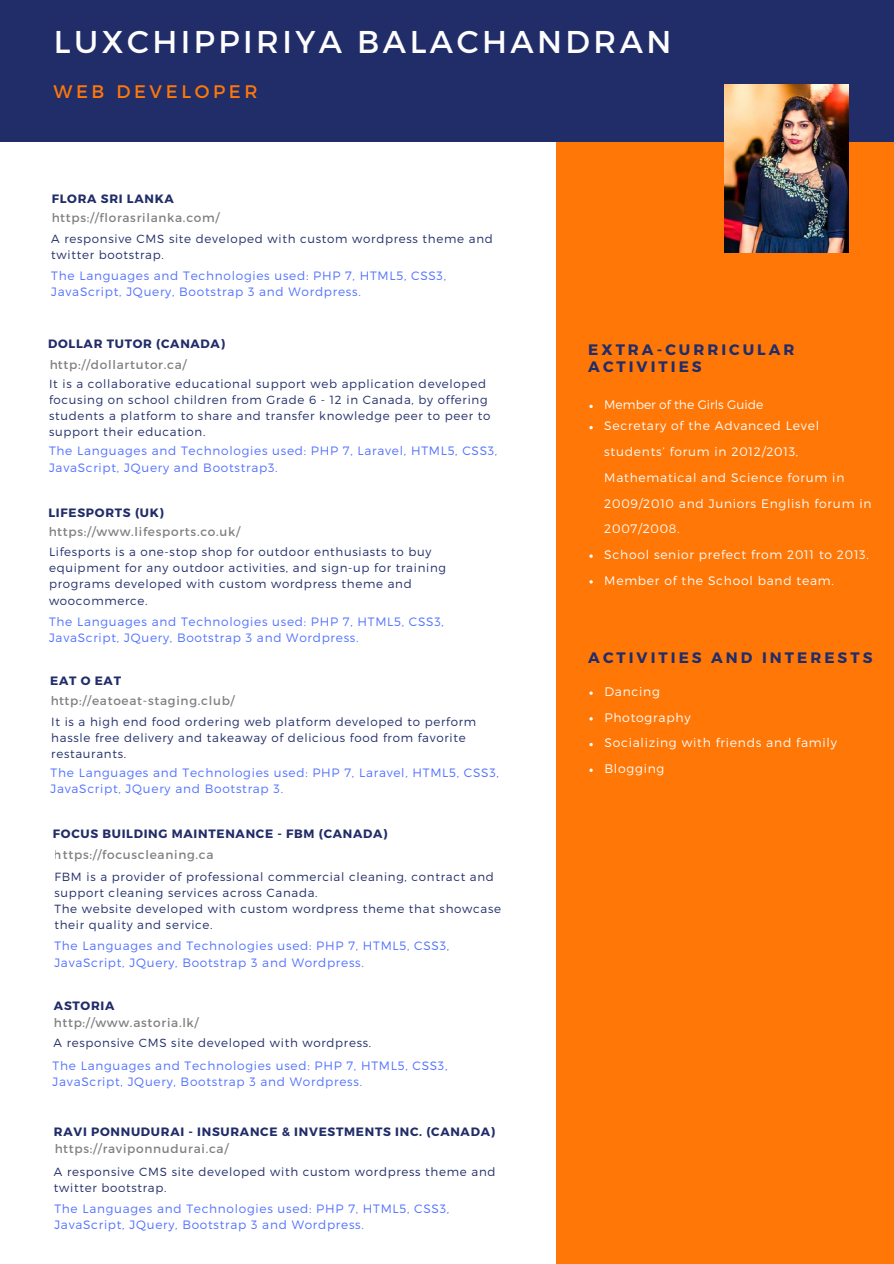
<style>
.page{position:relative;width:894px;height:1264px;background:#fff}
.page>*{position:absolute;margin:0;border:0;box-sizing:border-box;transform-origin:0 0}
.t1{font:31.5px "Montserrat";letter-spacing:.11em;color:#fdfdfd}
.t2{font:18.15px "Montserrat";letter-spacing:.2em;color:#ff7707}
.t3{font:700 15.15px/16.4px "Montserrat";letter-spacing:.2em;color:#212d69}
.t4{font:300 12.3px/25.7px "Montserrat";letter-spacing:.06em;color:#fdfdfd}
.t5{font:300 12.3px "Montserrat";color:#fdfdfd}
.t6{font:300 12.15px/16.4px "Montserrat";letter-spacing:.06em;color:#5271ff}
.t7{font:12.15px "Montserrat";letter-spacing:.06em;color:#000}
.t8{font:700 12.15px "Montserrat";letter-spacing:.06em;color:#212d69}
.t9{font:300 11.85px/16px "Montserrat";letter-spacing:.06em;color:#212d69}
</style>
<div class="page">
<div style="left:556px;top:141px;width:337px;height:1122px;background:#ff7707"></div>
<div style="left:0;top:0;width:893px;height:142px;background:#212d69"></div>
<img style="left:724px;top:84px;width:124px;height:169px">
<p class="t1" style="left:54px;top:21px;width:618px">LUXCHIPPIRIYA BALACHANDRAN</p>
<h1 class="t2" style="left:54px;top:79px;width:205px">WEB DEVELOPER</h1>
<p class="t8" style="left:52px;top:191px;width:123px">FLORA SRI LANKA</p>
<p class="t7" style="left:51px;top:210px;width:170px">https://florasrilanka.com/</p>
<p class="t9" style="left:51px;top:230px;width:443px">A responsive CMS site developed with custom wordpress theme and twitter bootstrap.</p>
<p class="t6" style="left:51px;top:266px;width:396px">The Languages and Technologies used: PHP 7, HTML5, CSS3,<br>JavaScript, JQuery, Bootstrap 3 and Wordpress.</p>
<p class="t8" style="left:48px;top:336px;width:178px">DOLLAR TUTOR (CANADA)</p>
<p class="t7" style="left:49px;top:357px;width:139px">http://dollartutor.ca/</p>
<p class="t9" style="left:49px;top:375px;width:442px">It is a collaborative educational support web application developed focusing on school children from Grade 6 - 12 in Canada, by offering students a platform to share and transfer knowledge peer to peer to support their education.</p>
<h4 class="t6" style="left:49px;top:442px;width:449px">The Languages and Technologies used: PHP 7, Laravel, HTML5, CSS3,<br>JavaScript, JQuery and Bootstrap3.</h4>
<p class="t8" style="left:48px;top:504px;width:117px">LIFESPORTS (UK)</p>
<h4 class="t9" style="left:49px;top:543px;width:398px">Lifesports is a one-stop shop for outdoor enthusiasts to buy equipment for any outdoor activities, and sign-up for training programs developed with custom wordpress theme and woocommerce.</h4>
<p class="t6" style="left:49px;top:612px;width:396px">The Languages and Technologies used: PHP 7, HTML5, CSS3,<br>JavaScript, JQuery, Bootstrap 3 and Wordpress.</p>
<p class="t7" style="left:48px;top:523px;width:193px">https://www.lifesports.co.uk/</p>
<h4 class="t8" style="left:50px;top:672px;width:72px">EAT O EAT</h4>
<p class="t7" style="left:50px;top:692px;width:186px">http://eatoeat-staging.club/</p>
<p class="t9" style="left:51px;top:713px;width:426px">It is a high end food ordering web platform developed to perform hassle free delivery and takeaway of delicious food from favorite restaurants.</p>
<p class="t6" style="left:51px;top:763px;width:449px">The Languages and Technologies used: PHP 7, Laravel, HTML5, CSS3,<br>JavaScript, JQuery and Bootstrap 3.</p>
<h4 class="t8" style="left:53px;top:825px;width:336px">FOCUS BUILDING MAINTENANCE - FBM (CANADA)</h4>
<p class="t7" style="left:54px;top:847px;width:161px">https://focuscleaning.ca</p>
<p class="t9" style="left:54px;top:867px;width:441px">FBM is a provider of professional commercial cleaning, contract and support cleaning services across Canada.</p>
<p class="t9" style="left:54px;top:900px;width:448px">The website developed with custom wordpress theme that showcase their quality and service.</p>
<p class="t6" style="left:54px;top:937px;width:396px">The Languages and Technologies used: PHP 7, HTML5, CSS3,<br>JavaScript, JQuery, Bootstrap 3 and Wordpress.</p>
<p class="t8" style="left:54px;top:997px;width:62px">ASTORIA</p>
<p class="t7" style="left:54px;top:1015px;width:146px">http://www.astoria.lk/</p>
<p class="t9" style="left:54px;top:1034px;width:319px">A responsive CMS site developed with wordpress.</p>
<p class="t6" style="left:53px;top:1056px;width:396px">The Languages and Technologies used: PHP 7, HTML5, CSS3,<br>JavaScript, JQuery, Bootstrap 3 and Wordpress.</p>
<h3 class="t8" style="left:54px;top:1123px;width:442px">RAVI PONNUDURAI - INSURANCE &amp; INVESTMENTS INC. (CANADA)</h3>
<p class="t7" style="left:54px;top:1140px;width:175px">https://raviponnudurai.ca/</p>
<p class="t9" style="left:54px;top:1162px;width:443px">A responsive CMS site developed with custom wordpress theme and twitter bootstrap.</p>
<p class="t6" style="left:54px;top:1199px;width:396px">The Languages and Technologies used: PHP 7, HTML5, CSS3,<br>JavaScript, JQuery, Bootstrap 3 and Wordpress.</p>
<h2 class="t3" style="left:588px;top:341px;width:207px">EXTRA-CURRICULAR<br>ACTIVITIES</h2>
<p class="t5" style="left:604px;top:397px;width:160px">Member of the Girls Guide</p>
<h3 class="t4" style="left:604px;top:412px;width:268px">Secretary of the Advanced Level students’ forum in 2012/2013,<br>Mathematical and Science forum in<br>2009/2010 and Juniors English forum in<br>2007/2008.</h3>
<p class="t4" style="left:604px;top:541px;width:266px">School senior prefect from 2011 to 2013.</p>
<p class="t4" style="left:604px;top:567px;width:231px">Member of the School band team.</p>
<p class="t3" style="left:588px;top:648px;width:285px">ACTIVITIES AND INTERESTS</p>
<h4 class="t4" style="left:604px;top:678px;width:57px">Dancing</h4>
<p class="t4" style="left:604px;top:704px;width:88px">Photography</p>
<p class="t4" style="left:604px;top:729px;width:234px">Socializing with friends and family</p>
<p class="t4" style="left:604px;top:755px;width:62px">Blogging</p>
</div>
